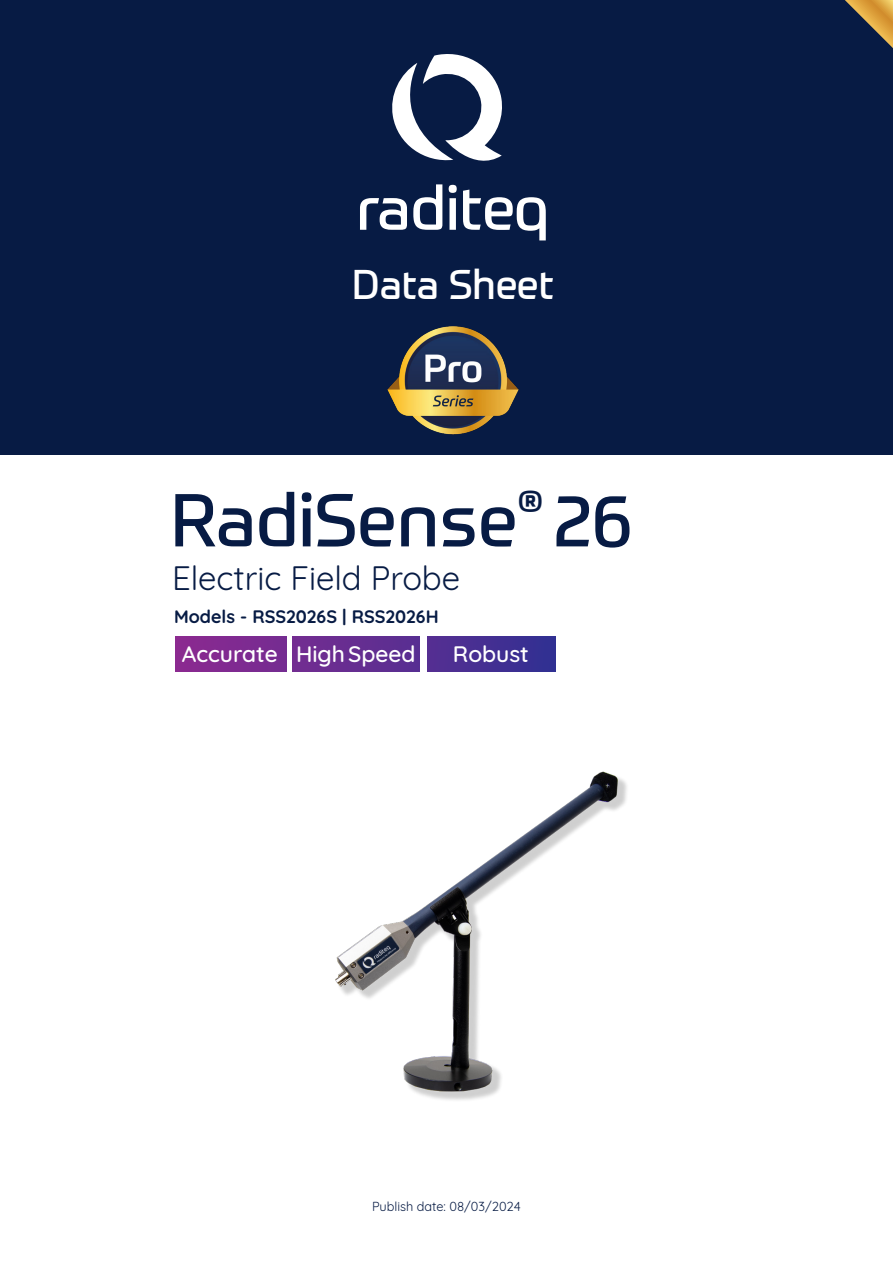
<style>
.page{position:relative;width:893px;height:1263px;background:#fff}
.page>*{position:absolute;margin:0;border:0;box-sizing:border-box;transform-origin:0 0}
.Voorblad__Titel{font:73.5px "Prometo";color:#071b44}
.t1{font:40.5px "Prometo";color:#fff}
.Binnen__Subtitel{font:33px "Quicksand";color:#071b44}
.Voorblad__in_Gradient{font:500 22.8px "Quicksand";color:#fff}
.t2{font:700 18px "Quicksand";color:#071b44}
.t3{font:12.75px "Quicksand";color:#071b44}
</style>
<div class="page">
<div style="left:0;top:0;width:893px;height:455px;background:#071b44"></div>
<svg style="left:392px;top:54px;width:110px;height:107px"></svg>
<svg style="left:360px;top:198px;width:47px;height:32px"></svg>
<svg style="left:413px;top:184px;width:29px;height:46px"></svg>
<svg style="left:449px;top:185px;width:8px;height:45px"></svg>
<svg style="left:463px;top:190px;width:83px;height:50px"></svg>
<img style="left:387px;top:326px;width:132px;height:109px">
<svg style="left:845px;top:0;width:48px;height:48px"></svg>
<div style="left:175px;top:636px;width:111px;height:36px;background:#802a91"></div>
<div style="left:293px;top:636px;width:127px;height:36px;background:linear-gradient(to right,#732d91,#572e91)"></div>
<div style="left:427px;top:636px;width:128px;height:36px;background:linear-gradient(to right,#562e92,#303092)"></div>
<img style="left:335px;top:771px;width:292px;height:329px">
<h2 class="t1" style="left:352px;top:260px;width:203px">Data Sheet</h2>
<p class="Voorblad__Titel" style="left:170px;top:475px;width:464px">RadiSense<sup>®</sup> 26</p>
<p class="Binnen__Subtitel" style="left:172px;top:552px;width:289px">Electric Field Probe</p>
<p class="t2" style="left:174px;top:601px;width:266px">Models - RSS2026S | RSS2026H</p>
<p class="Voorblad__in_Gradient" style="left:182px;top:635px;width:235px">Accurate High Speed</p>
<p class="Voorblad__in_Gradient" style="left:453px;top:635px;width:78px">Robust</p>
<p class="t3" style="left:372px;top:1196px;width:150px">Publish date: 08/03/2024</p>
</div>
